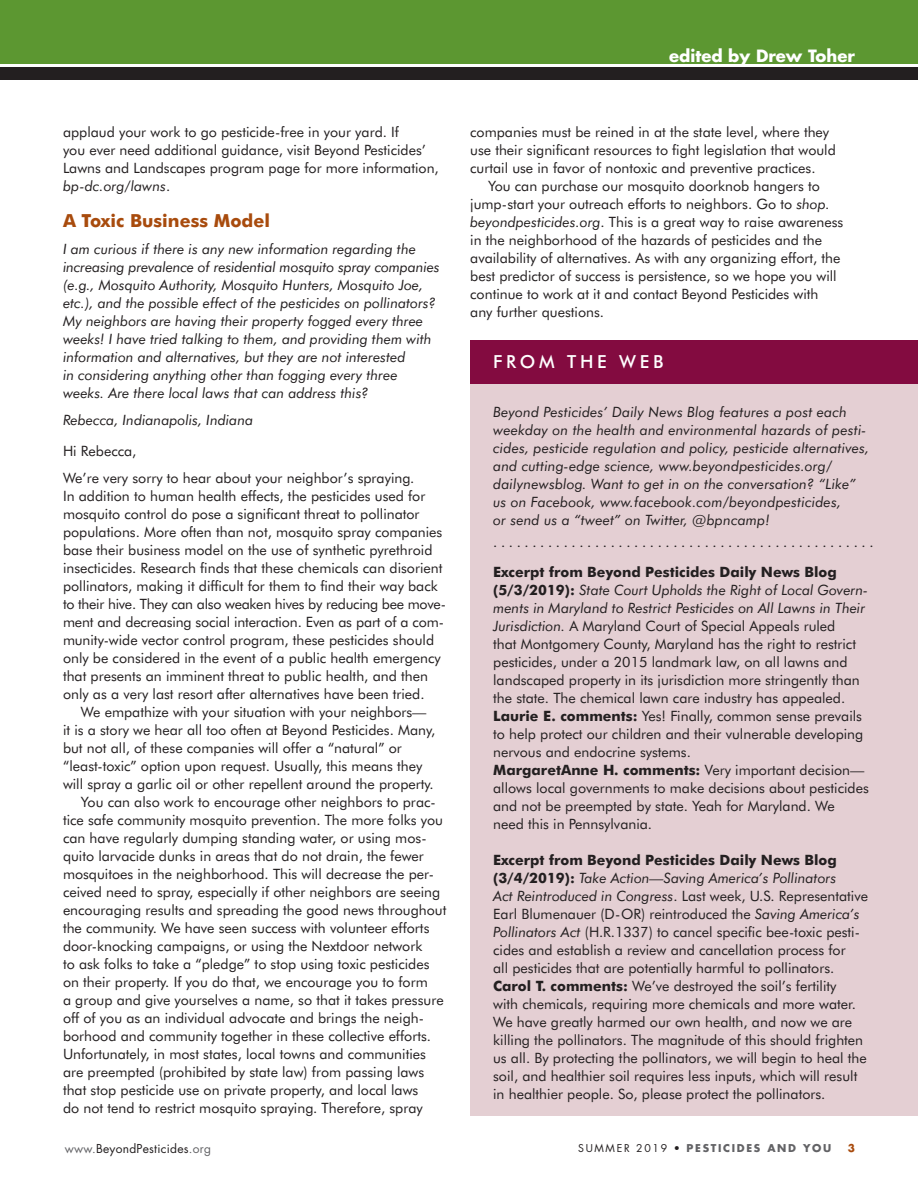
<style>
.page{position:relative;width:918px;height:1188px;background:#fff}
.page>*{position:absolute;margin:0;border:0;box-sizing:border-box;transform-origin:0 0}
.t1{font:700 18px "Futura BT";color:#a84b0d}
.t2{font:500 18px "Futura BT";letter-spacing:.2em;color:#fff}
.t3{font:700 16.5px "Futura Std";color:#fff}
.t4{font:14.25px/18px "Futura BT";color:#231f20}
.t5{font:italic 14.25px/18px "Futura BT";color:#231f20}
.t6{font:12px "Futura Std";color:#231f20}
.t7{font:700 10.5px "Futura Std";letter-spacing:.16em;color:#636366}
.t8{font:700 10.5px "Futura Std";color:#a84b0d}
.s1{font-style:italic}
.s2{font-weight:700}
.s3{color:#636366}
.s4{font-weight:400;color:#231f20}
</style>
<div class="page">
<div style="left:0;top:0;width:918px;height:64px;background:#5c9731"></div>
<div style="left:0;top:67px;width:918px;height:12px;background:#231f20"></div>
<div style="left:470px;top:340px;width:448px;height:776px;background:#e4cfd3"></div>
<div style="left:470px;top:340px;width:448px;height:44px;background:#830b40"></div>
<p class="t4" style="left:63px;top:123px;width:377px">applaud your work to go pesticide-free in your yard. If<br>you ever need additional guidance, visit Beyond Pesticides’ Lawns and Landscapes program page for more information, <span class="s1">bp-dc.org/lawns</span>.</p>
<p class="t1" style="left:63px;top:210px;width:209px">A Toxic Business Model</p>
<p class="t5" style="left:63px;top:240px;width:378px">I am curious if there is any new information regarding the increasing prevalence of residential mosquito spray companies (e.g., Mosquito Authority, Mosquito Hunters, Mosquito Joe, etc.), and the possible effect of the pesticides on pollinators?<br>My neighbors are having their property fogged every three weeks! I have tried talking to them, and providing them with information and alternatives, but they are not interested<br>in considering anything other than fogging every three weeks. Are there local laws that can address this?</p>
<p class="t5" style="left:63px;top:411px;width:192px">Rebecca, Indianapolis, Indiana</p>
<p class="t4" style="left:63px;top:438px;width:353px;line-height:27px">Hi Rebecca,<br>We’re very sorry to hear about your neighbor’s spraying.</p>
<p class="t4" style="left:63px;top:487px;width:385px">In addition to human health effects, the pesticides used for mosquito control do pose a significant threat to pollinator populations. More often than not, mosquito spray companies base their business model on the use of synthetic pyrethroid insecticides. Research finds that these chemicals can disorient pollinators, making it difficult for them to find their way back to their hive. They can also weaken hives by reducing bee move&shy;ment and decreasing social interaction. Even as part of a com&shy;munity-wide vector control program, these pesticides should only be considered in the event of a public health emergency that presents an imminent threat to public health, and then only as a very last resort after alternatives have been tried.</p>
<p class="t4" style="left:81px;top:703px;width:347px">We empathize with your situation with your neighbors—</p>
<p class="t4" style="left:63px;top:721px;width:374px">it is a story we hear all too often at Beyond Pesticides. Many,</p>
<p class="t4" style="left:63px;top:739px;width:340px">but not all, of these companies will offer a “natural” or</p>
<p class="t4" style="left:63px;top:757px;width:361px">“least-toxic” option upon request. Usually, this means they</p>
<p class="t4" style="left:63px;top:775px;width:372px">will spray a garlic oil or other repellent around the property.</p>
<p class="t4" style="left:81px;top:793px;width:356px">You can also work to encourage other neighbors to prac-</p>
<p class="t4" style="left:63px;top:811px;width:382px">tice safe community mosquito prevention. The more folks you</p>
<p class="t4" style="left:63px;top:829px;width:365px">can have regularly dumping standing water, or using mos-</p>
<p class="t4" style="left:63px;top:847px;width:362px">quito larvacide dunks in areas that do not drain, the fewer</p>
<p class="t4" style="left:63px;top:865px;width:372px">mosquitoes in the neighborhood. This will decrease the per-</p>
<p class="t4" style="left:63px;top:883px;width:379px">ceived need to spray, especially if other neighbors are seeing</p>
<p class="t4" style="left:63px;top:901px;width:385px">encouraging results and spreading the good news throughout</p>
<p class="t4" style="left:63px;top:919px;width:368px">the community. We have seen success with volunteer efforts</p>
<p class="t4" style="left:63px;top:937px;width:361px">door-knocking campaigns, or using the Nextdoor network</p>
<p class="t4" style="left:63px;top:955px;width:368px">to ask folks to take a “pledge” to stop using toxic pesticides</p>
<p class="t4" style="left:63px;top:973px;width:366px">on their property. If you do that, we encourage you to form</p>
<p class="t4" style="left:63px;top:991px;width:382px">a group and give yourselves a name, so that it takes pressure</p>
<p class="t4" style="left:63px;top:1009px;width:362px">off of you as an individual advocate and brings the neigh-</p>
<p class="t4" style="left:63px;top:1027px;width:370px">borhood and community together in these collective efforts.</p>
<p class="t4" style="left:63px;top:1045px;width:364px">Unfortunately, in most states, local towns and communities</p>
<p class="t4" style="left:63px;top:1063px;width:363px">are preempted (prohibited by state law) from passing laws</p>
<p class="t4" style="left:63px;top:1081px;width:357px">that stop pesticide use on private property, and local laws</p>
<p class="t4" style="left:63px;top:1099px;width:361px">do not tend to restrict mosquito spraying. Therefore, spray</p>
<p class="t3" style="left:669px;top:45px;width:187px">EDITED BY DREW TOHER</p>
<p class="t4" style="left:470px;top:123px;width:367px">companies must be reined in at the state level, where they use their significant resources to fight legislation that would curtail use in favor of nontoxic and preventive practices.</p>
<p class="t4" style="left:470px;top:177px;width:375px;text-indent:18px">You can purchase our mosquito doorknob hangers to jump-start your outreach efforts to neighbors. Go to <span class="s1">shop. beyondpesticides.org</span>. This is a great way to raise awareness in the neighborhood of the hazards of pesticides and the availability of alternatives. As with any organizing effort, the best predictor of success is persistence, so we hope you will continue to work at it and contact Beyond Pesticides with any further questions.</p>
<p class="t2" style="left:493px;top:351px;width:172px">FROM THE WEB</p>
<p class="t5" style="left:493px;top:403px;width:378px">Beyond Pesticides’ Daily News Blog features a post each weekday on the health and environmental hazards of pesti&shy;cides, pesticide regulation and policy, pesticide alternatives, and cutting-edge science, www.beyondpesticides.org/ dailynewsblog. Want to get in on the conversation? “Like” us on Facebook, www.facebook.com/beyondpesticides,<br>or send us a “tweet” on Twitter, @bpncamp!</p>
<p class="t4" style="left:493px;top:533px;width:382px">. . . . . . . . . . . . . . . . . . . . . . . . . . . . . . . . . . . . . . . . . . . . . . . . .</p>
<p class="t4" style="left:493px;top:562px;width:377px"><span class="s2">Excerpt from Beyond Pesticides Daily News Blog (5/3/2019):</span> <span class="s1">State Court Upholds the Right of Local Govern&shy;ments in Maryland to Restrict Pesticides on All Lawns in Their Jurisdiction.</span> A Maryland Court of Special Appeals ruled<br>that Montgomery County, Maryland has the right to restrict pesticides, under a 2015 landmark law, on all lawns and landscaped property in its jurisdiction more stringently than the state. The chemical lawn care industry has appealed.<br><span class="s2">Laurie E. comments:</span> Yes! Finally, common sense prevails to help protect our children and their vulnerable developing nervous and endocrine systems.<br><span class="s2">MargaretAnne H. comments:</span> Very important decision— allows local governments to make decisions about pesticides and not be preempted by state. Yeah for Maryland. We need this in Pennsylvania.</p>
<p class="t4" style="left:493px;top:850px;width:376px"><span class="s2">Excerpt from Beyond Pesticides Daily News Blog (3/4/2019):</span> <span class="s1">Take Action—Saving America’s Pollinators<br>Act Reintroduced in Congress</span>. Last week, U.S. Representative Earl Blumenauer (D-OR) reintroduced the <span class="s1">Saving America’s Pollinators Act</span> (H.R.1337) to cancel specific bee-toxic pesti&shy;cides and establish a review and cancellation process for<br>all pesticides that are potentially harmful to pollinators.<br><span class="s2">Carol T. comments:</span> We’ve destroyed the soil’s fertility<br>with chemicals, requiring more chemicals and more water.<br>We have greatly harmed our own health, and now we are killing the pollinators. The magnitude of this should frighten us all. By protecting the pollinators, we will begin to heal the soil, and healthier soil requires less inputs, which will result in healthier people. So, please protect the pollinators.</p>
<p class="t6" style="left:65px;top:1141px;width:148px"><span class="s3">www.</span>BeyondPesticides<span class="s3">.org</span></p>
<p class="t7" style="left:578px;top:1141px;width:255px"><span class="s4">summer 2019 •</span> PESTICIDES AND YOU</p>
<p class="t8" style="left:848px;top:1141px;width:9px">3</p>
</div>
